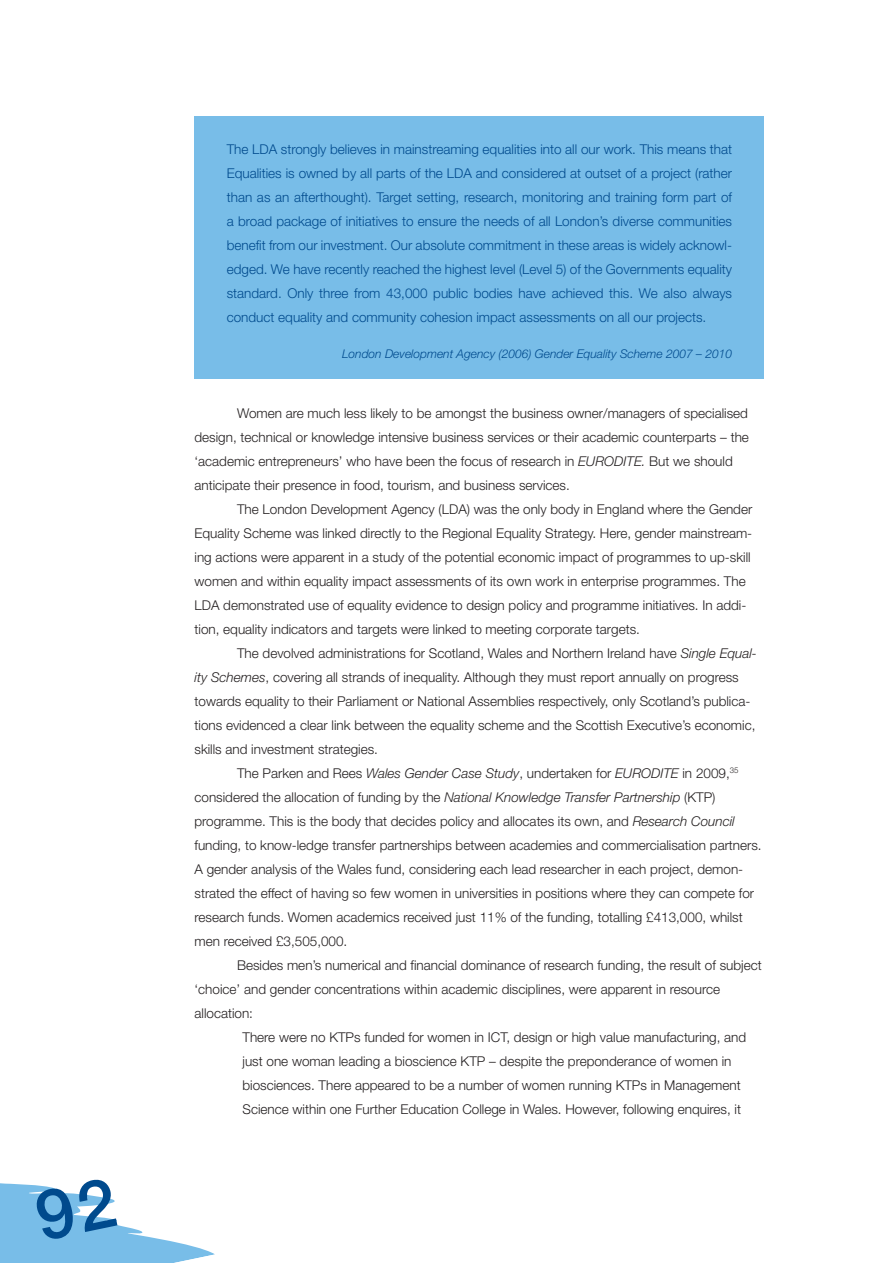
<style>
.page{position:relative;width:893px;height:1263px;background:#fff}
.page>*{position:absolute;margin:0;border:0;box-sizing:border-box;transform-origin:0 0}
.brødtekst{font:300 13.5px/24px "Helvetica Neue";color:#231f20}
.brødtekst_mørkeblå{font:300 13.5px/24px "Helvetica Neue";color:#004a8d;text-align:justify}
.afsender_-_blå_kasse{font:italic 300 12px "Helvetica Neue";color:#004a8d}
.s1{font-style:italic}
</style>
<div class="page">
<div style="left:195px;top:116px;width:569px;height:263px;background:#78bde8"></div>
<svg style="left:0;top:1183px;width:215px;height:80px"></svg>
<p class="brødtekst_mørkeblå" style="left:227px;top:137px;width:507px">The LDA strongly believes in mainstreaming equalities into all our work. This means that Equalities is owned by all parts of the LDA and considered at outset of a project (rather than as an afterthought). Target setting, research, monitoring and training form part of a broad package of initiatives to ensure the needs of all London’s diverse communities benefit from our investment. Our absolute commitment in these areas is widely acknowl&shy;edged. We have recently reached the highest level (Level 5) of the Governments equality standard. Only three from 43,000 public bodies have achieved this. We also always conduct equality and community cohesion impact assessments on all our projects.</p>
<p class="afsender_-_blå_kasse" style="left:342px;top:347px;width:391px">London Development Agency (2006) Gender Equality Scheme 2007 – 2010</p>
<p class="brødtekst" style="left:195px;top:401px;width:556px;text-indent:43px">Women are much less likely to be amongst the business owner/managers of specialised design, technical or knowledge intensive business services or their academic counterparts – the ‘academic entrepreneurs’ who have been the focus of research in <span class="s1">EURODITE.</span> But we should anticipate their presence in food, tourism, and business services.</p>
<p class="brødtekst" style="left:195px;top:497px;width:559px;text-indent:43px">The London Development Agency (LDA) was the only body in England where the Gender Equality Scheme was linked directly to the Regional Equality Strategy. Here, gender mainstream&shy;ing actions were apparent in a study of the potential economic impact of programmes to up-skill women and within equality impact assessments of its own work in enterprise programmes. The LDA demonstrated use of equality evidence to design policy and programme initiatives. In addi&shy;tion, equality indicators and targets were linked to meeting corporate targets.</p>
<p class="brødtekst" style="left:195px;top:641px;width:564px;text-indent:43px">The devolved administrations for Scotland, Wales and Northern Ireland have <span class="s1">Single Equal&shy;ity Schemes</span>, covering all strands of inequality. Although they must report annually on progress towards equality to their Parliament or National Assemblies respectively, only Scotland’s publica&shy;tions evidenced a clear link between the equality scheme and the Scottish Executive’s economic, skills and investment strategies.</p>
<p class="brødtekst" style="left:195px;top:761px;width:569px;text-indent:43px">The Parken and Rees <span class="s1">Wales Gender Case Study</span>, undertaken for <span class="s1">EURODITE</span> in 2009,<sup>35 </sup>considered the allocation of funding by the <span class="s1">National Knowledge Transfer Partnership</span> (KTP) programme. This is the body that decides policy and allocates its own, and <span class="s1">Research Council </span>funding, to know-ledge transfer partnerships between academies and commercialisation partners.<br>A gender analysis of the Wales fund, considering each lead researcher in each project, demon&shy;strated the effect of having so few women in universities in positions where they can compete for research funds. Women academics received just 11% of the funding, totalling £413,000, whilst men received £3,505,000.</p>
<p class="brødtekst" style="left:195px;top:953px;width:569px;text-indent:43px">Besides men’s numerical and financial dominance of research funding, the result of subject ‘choice’ and gender concentrations within academic disciplines, were apparent in resource allocation:</p>
<p class="brødtekst" style="left:243px;top:1025px;width:505px">There were no KTPs funded for women in ICT, design or high value manufacturing, and just one woman leading a bioscience KTP – despite the preponderance of women in biosciences. There appeared to be a number of women running KTPs in Management Science within one Further Education College in Wales. However, following enquires, it</p>
</div>
